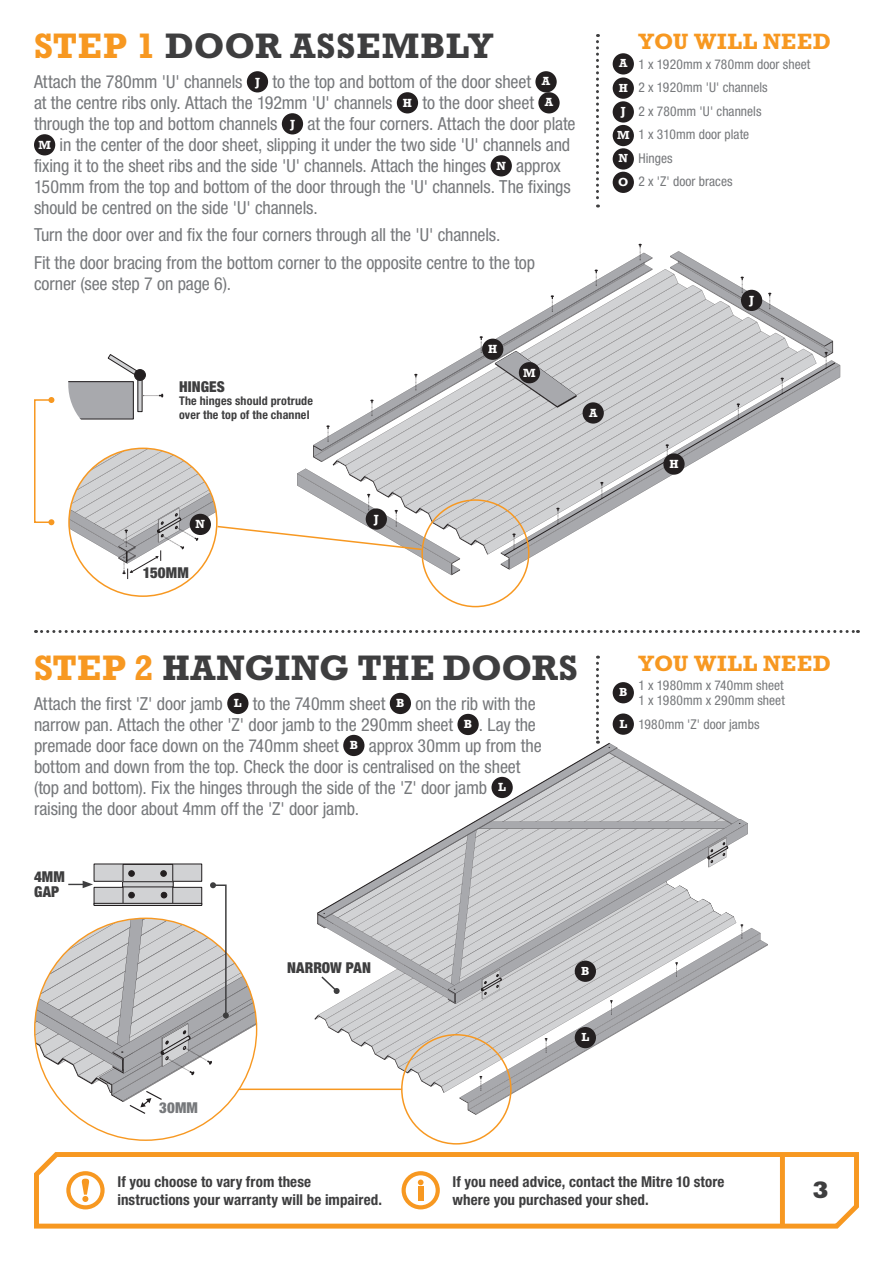
<style>
.page{position:relative;width:893px;height:1263px;background:#fff}
.page>*{position:absolute;margin:0;border:0;box-sizing:border-box;transform-origin:0 0}
.t1{font:700 36px "Rockwell Std";letter-spacing:.005em;color:#3e3e3f}
.t2{font:800 24px "Rockwell Std";color:#3e3e3f}
.t3{font:700 22.5px "Rockwell Std";letter-spacing:.03em;color:#f79821}
.t4{font:condensed 18px/21px "Helvetica Neue LT Std";letter-spacing:-.005em;color:#76787b}
.t5{font:700 condensed 15px/18px "Helvetica Neue LT Std";letter-spacing:.005em;color:#3e3e3f}
.t6{font:900 condensed 15px/15px "Helvetica Neue LT Std";letter-spacing:.005em;color:#3e3e3f}
.t7{font:900 condensed 15px "Helvetica Neue LT Std";color:#76787b}
.t8{font:condensed 13.5px/23.5px "Helvetica Neue LT Std";letter-spacing:.005em;color:#76787b}
.t9{font:700 condensed 12px/13.5px "Helvetica Neue LT Std";letter-spacing:.015em;color:#3e3e3f}
.t10{font:700 12px/23.4px "Rockwell";color:#fff}
.t11{font:700 12px "Rockwell Std";color:#fff}
.s1{color:#f79821}
.s2{font-family:"Rockwell Std";font-weight:700;font-stretch:normal;font-size:12px;color:#fff}
</style>
<div class="page">
<svg style="left:34px;top:1152px;width:825px;height:77px"></svg>
<div style="left:780px;top:1154px;width:5px;height:72px;background:#f79821"></div>
<svg style="left:66px;top:1171px;width:39px;height:38px"></svg>
<svg style="left:402px;top:1171px;width:38px;height:38px"></svg>
<div style="left:418px;top:1187px;width:5px;height:14px;background:#f79821"></div>
<svg style="left:36px;top:630px;width:822px;height:3px"></svg>
<svg style="left:596px;top:34px;width:3px;height:173px"></svg>
<div style="left:247px;top:71px;width:21px;height:21px;background:#231f20;border-radius:50%"></div>
<div style="left:535px;top:71px;width:22px;height:21px;background:#231f20;border-radius:50%"></div>
<div style="left:397px;top:92px;width:21px;height:21px;background:#231f20;border-radius:50%"></div>
<div style="left:538px;top:92px;width:22px;height:21px;background:#231f20;border-radius:50%"></div>
<div style="left:282px;top:113px;width:21px;height:21px;background:#231f20;border-radius:50%"></div>
<div style="left:34px;top:134px;width:21px;height:21px;background:#231f20;border-radius:50%"></div>
<div style="left:491px;top:155px;width:21px;height:21px;background:#231f20;border-radius:50%"></div>
<svg style="left:616px;top:258px;width:36px;height:11px"></svg>
<svg style="left:348px;top:274px;width:322px;height:200px"></svg>
<svg style="left:495px;top:351px;width:82px;height:57px"></svg>
<svg style="left:509px;top:365px;width:331px;height:205px"></svg>
<svg style="left:501px;top:533px;width:15px;height:37px"></svg>
<svg style="left:556px;top:508px;width:4px;height:17px"></svg>
<svg style="left:600px;top:482px;width:4px;height:17px"></svg>
<svg style="left:736px;top:403px;width:4px;height:17px"></svg>
<svg style="left:780px;top:377px;width:4px;height:18px"></svg>
<svg style="left:670px;top:251px;width:163px;height:118px"></svg>
<svg style="left:665px;top:444px;width:4px;height:13px"></svg>
<svg style="left:370px;top:399px;width:4px;height:18px"></svg>
<svg style="left:414px;top:374px;width:4px;height:17px"></svg>
<svg style="left:550px;top:295px;width:4px;height:17px"></svg>
<svg style="left:594px;top:269px;width:4px;height:18px"></svg>
<svg style="left:638px;top:244px;width:4px;height:17px"></svg>
<svg style="left:479px;top:336px;width:4px;height:17px"></svg>
<svg style="left:68px;top:354px;width:95px;height:65px"></svg>
<div style="left:135px;top:370px;width:10px;height:10px;background:#231f20;border-radius:50%"></div>
<div style="left:134px;top:369px;width:12px;height:12px;border:1px solid #231f20;border-radius:50%"></div>
<div style="left:663px;top:453px;width:22px;height:22px;background:#231f20;border-radius:50%"></div>
<div style="left:519px;top:362px;width:21px;height:21px;background:#231f20;border-radius:50%"></div>
<div style="left:583px;top:402px;width:21px;height:22px;background:#231f20;border-radius:50%"></div>
<div style="left:741px;top:290px;width:21px;height:21px;background:#231f20;border-radius:50%"></div>
<svg style="left:69px;top:425px;width:419px;height:154px"></svg>
<div style="left:34px;top:399px;width:18px;height:124px;border:2px solid #f79821"></div>
<svg style="left:48px;top:397px;width:6px;height:6px"></svg>
<svg style="left:48px;top:519px;width:6px;height:6px"></svg>
<div style="left:482px;top:339px;width:21px;height:21px;background:#231f20;border-radius:50%"></div>
<div style="left:613px;top:101px;width:21px;height:22px;background:#231f20;border-radius:50%"></div>
<div style="left:613px;top:53px;width:21px;height:22px;background:#231f20;border-radius:50%"></div>
<div style="left:613px;top:77px;width:21px;height:22px;background:#231f20;border-radius:50%"></div>
<div style="left:613px;top:125px;width:21px;height:21px;background:#231f20;border-radius:50%"></div>
<div style="left:613px;top:148px;width:21px;height:22px;background:#231f20;border-radius:50%"></div>
<div style="left:613px;top:172px;width:21px;height:21px;background:#231f20;border-radius:50%"></div>
<div style="left:94px;top:864px;width:108px;height:17px;background:#d1d2d4"></div>
<div style="left:123px;top:864px;width:50px;height:41px;border:1px solid #231f20"></div>
<svg style="left:314px;top:656px;width:433px;height:459px"></svg>
<svg style="left:35px;top:870px;width:222px;height:245px"></svg>
<hr style="left:239px;top:1088px;width:163px;height:2px;background:#f79821">
<div style="left:227px;top:693px;width:21px;height:21px;background:#231f20;border-radius:50%"></div>
<div style="left:390px;top:693px;width:21px;height:21px;background:#231f20;border-radius:50%"></div>
<div style="left:457px;top:714px;width:22px;height:21px;background:#231f20;border-radius:50%"></div>
<div style="left:343px;top:735px;width:21px;height:21px;background:#231f20;border-radius:50%"></div>
<div style="left:491px;top:777px;width:22px;height:21px;background:#231f20;border-radius:50%"></div>
<div style="left:575px;top:1027px;width:21px;height:21px;background:#231f20;border-radius:50%"></div>
<div style="left:575px;top:961px;width:21px;height:21px;background:#231f20;border-radius:50%"></div>
<h1 class="t1" style="left:34px;top:25px;width:461px"><span class="s1">STEP 1</span> DOOR ASSEMBLY</h1>
<p class="t4" style="left:34px;top:71px;width:543px">Attach the 780mm 'U' channels <span class="s2">J</span> to the top and bottom of the door sheet <span class="s2">A<br></span>at the centre ribs only. Attach the 192mm 'U' channels <span class="s2">H</span> to the door sheet <span class="s2">A </span>through the top and bottom channels <span class="s2">J</span> at the four corners. Attach the door plate <span class="s2">M</span> in the center of the door sheet, slipping it under the two side 'U' channels and fixing it to the sheet ribs and the side 'U' channels. Attach the hinges <span class="s2">N</span> approx 150mm from the top and bottom of the door through the 'U' channels. The fixings should be centred on the side 'U' channels.</p>
<p class="t4" style="left:34px;top:221px;width:503px;line-height:27.5px">Turn the door over and fix the four corners through all the 'U' channels.<br>Fit the door bracing from the bottom corner to the opposite centre to the top</p>
<p class="t4" style="left:34px;top:273px;width:199px">corner (see step 7 on page 6).</p>
<p class="t6" style="left:179px;top:379px;width:47px">HINGES</p>
<p class="t9" style="left:179px;top:394px;width:135px">The hinges should protrude over the top of the channel</p>
<p class="t11" style="left:488px;top:342px;width:11px">H</p>
<p class="t11" style="left:523px;top:366px;width:14px">M</p>
<p class="t11" style="left:589px;top:406px;width:10px">A</p>
<p class="t11" style="left:196px;top:517px;width:11px">N</p>
<p class="t6" style="left:143px;top:565px;width:47px">150MM</p>
<p class="t11" style="left:374px;top:512px;width:6px">J</p>
<p class="t10" style="left:619px;top:51px;width:11px;line-height:24.3px">A<br>H</p>
<p class="t10" style="left:617px;top:123px;width:14px">M<br>N<br>O</p>
<p class="t10" style="left:621px;top:100px;width:6px">J</p>
<p class="t3" style="left:638px;top:28px;width:194px">YOU WILL NEED</p>
<p class="t8" style="left:638px;top:52px;width:173px">1 x 1920mm x 780mm door sheet<br>2 x 1920mm 'U' channels<br>2 x 780mm 'U' channels<br>1 x 310mm door plate<br>Hinges<br>2 x 'Z' door braces</p>
<p class="t11" style="left:749px;top:293px;width:6px">J</p>
<p class="t11" style="left:669px;top:457px;width:11px">H</p>
<h1 class="t1" style="left:34px;top:647px;width:545px"><span class="s1">STEP 2</span> HANGING THE DOORS</h1>
<p class="t4" style="left:34px;top:693px;width:509px">Attach the first 'Z' door jamb <sup>L</sup> to the 740mm sheet <sup>B</sup> on the rib with the narrow pan. Attach the other 'Z' door jamb to the 290mm sheet <sup>B</sup> . Lay the premade door face down on the 740mm sheet <sup>B</sup> approx 30mm up from the bottom and down from the top. Check the door is centralised on the sheet (top and bottom). Fix the hinges through the side of the 'Z' door jamb <sup>L </sup>raising the door about 4mm off the 'Z' door jamb.</p>
<p class="t6" style="left:34px;top:868px;width:32px">4MM<br>GAP</p>
<p class="t7" style="left:159px;top:1098px;width:40px">30MM</p>
<p class="t6" style="left:287px;top:960px;width:85px">NARROW PAN</p>
<p class="t10" style="left:581px;top:959px;width:10px">B</p>
<p class="t10" style="left:581px;top:1025px;width:9px">L</p>
<p class="t10" style="left:619px;top:680px;width:10px">B</p>
<p class="t10" style="left:619px;top:712px;width:9px">L</p>
<p class="t3" style="left:638px;top:650px;width:194px">YOU WILL NEED</p>
<p class="t8" style="left:638px;top:678px;width:148px;line-height:15px">1 x 1980mm x 740mm sheet<br>1 x 1980mm x 290mm sheet</p>
<p class="t8" style="left:638px;top:712px;width:123px">1980mm 'Z' door jambs</p>
<p class="t5" style="left:117px;top:1172px;width:266px">If you choose to vary from these instructions your warranty will be impaired.</p>
<p class="t5" style="left:453px;top:1172px;width:273px">If you need advice, contact the Mitre 10 store where you purchased your shed.</p>
<h2 class="t2" style="left:812px;top:1175px;width:18px">3</h2>
</div>
